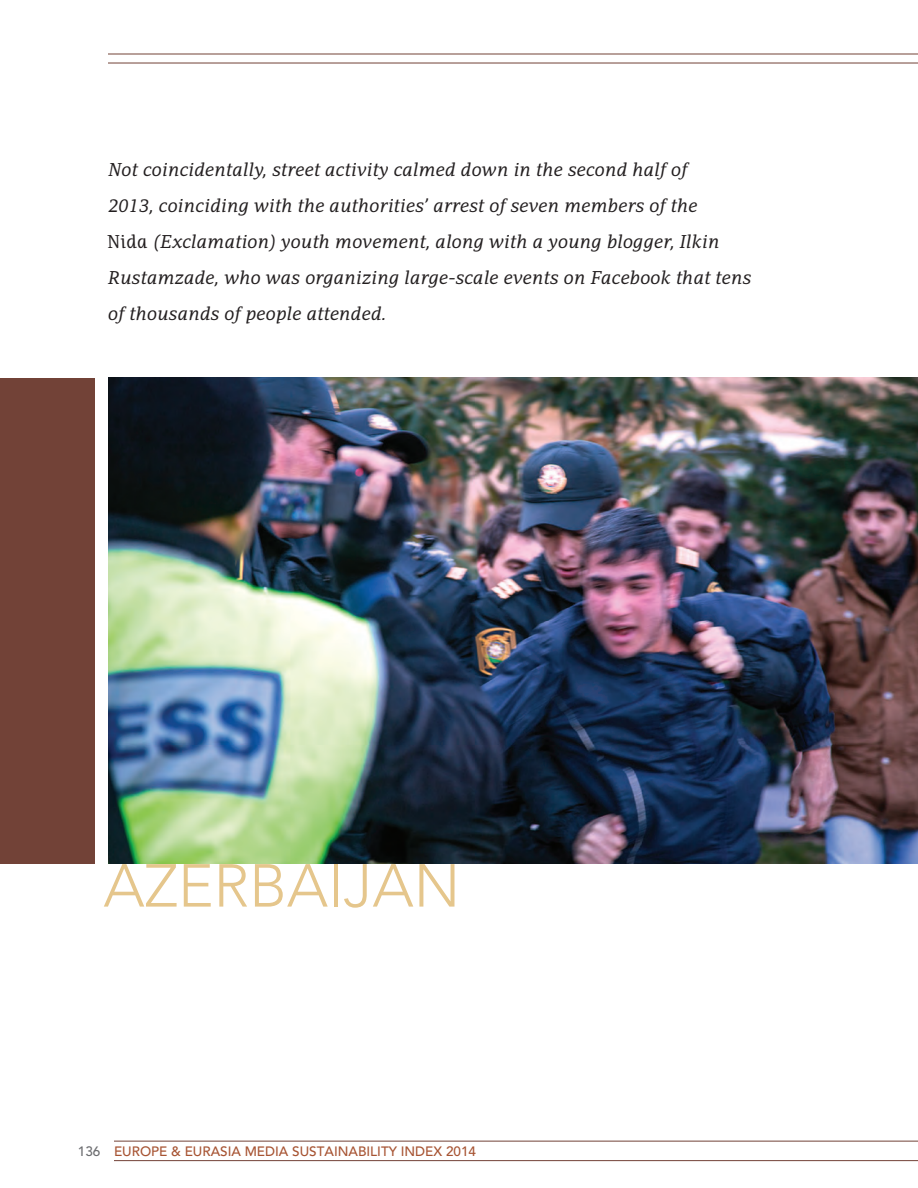
<style>
.page{position:relative;width:918px;height:1188px;background:#fff}
.page>*{position:absolute;margin:0;border:0;box-sizing:border-box;transform-origin:0 0}
.t1{font:300 60px "Avenir";color:#e5c68c}
.t2{font:italic 18px/36px "Adamant BG";color:#231f20}
.t3{font:500 13.5px "Avenir";color:#a75433}
.s1{color:#6c6d70}
</style>
<div class="page">
<hr style="left:108px;top:54px;width:810px;height:1px;background:#724237">
<hr style="left:108px;top:63px;width:810px;height:1px;background:#724237">
<hr style="left:114px;top:1141px;width:804px;height:1px;background:#724237">
<hr style="left:114px;top:1160px;width:804px;height:1px;background:#724237">
<div style="left:0;top:378px;width:94px;height:486px;background:#724237"></div>
<img style="left:108px;top:378px;width:810px;height:486px">
<p class="t2" style="left:108px;top:151px;width:645px">Not coincidentally, street activity calmed down in the second half of<br>2013, coinciding with the authorities’ arrest of seven members of the<br>Nida (Exclamation) youth movement, along with a young blogger, Ilkin Rustamzade, who was organizing large-scale events on Facebook that tens of thousands of people attended.</p>
<h1 class="t1" style="left:104px;top:851px;width:358px">AZERBAIJAN</h1>
<p class="t3" style="left:78px;top:1144px;width:400px"><span class="s1">136</span> EUROPE &amp; EURASIA MEDIA SUSTAINABILITY INDEX 2014</p>
</div>
